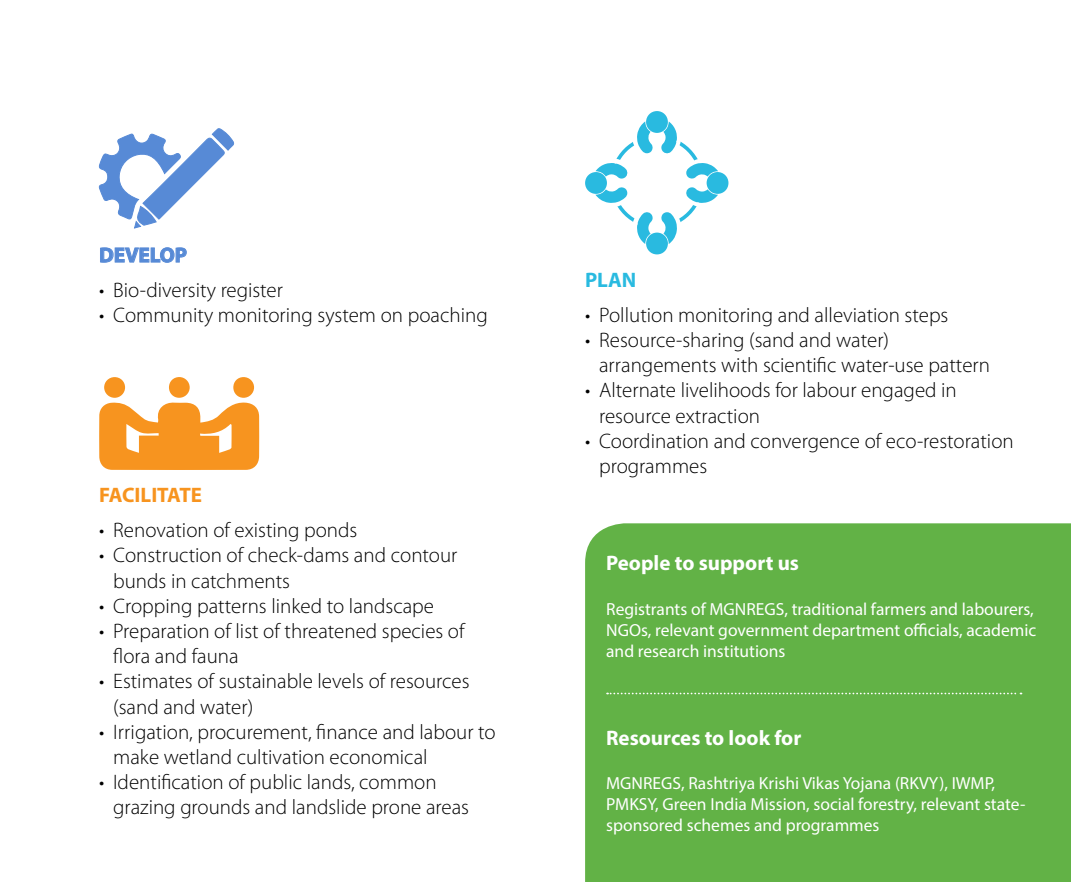
<style>
.page{position:relative;width:1071px;height:882px;background:#fff}
.page>*{position:absolute;margin:0;border:0;box-sizing:border-box;transform-origin:0 0}
.t1{font:300 21px/25.2px "Myriad Pro";color:#000}
.t2{font:700 21px "Myriad Pro";color:#fff}
.t3{font:700 21px "Myriad Pro";color:#f7941f}
.t4{font:700 21px "Myriad Pro";color:#578ad6}
.t5{font:700 21px "Myriad Pro";color:#29bae0}
.t6{font:17.5px/21px "Myriad Pro";color:#fff}
</style>
<div class="page">
<div style="left:585px;top:523px;width:486px;height:359px;background:#62b246"></div>
<svg style="left:607px;top:693px;width:415px;height:1px"></svg>
<div style="left:646px;top:233px;width:22px;height:21px;background:#29bae0;border-radius:50%"></div>
<div style="left:646px;top:111px;width:22px;height:22px;background:#29bae0;border-radius:50%"></div>
<div style="left:585px;top:172px;width:22px;height:22px;background:#29bae0;border-radius:50%"></div>
<svg style="left:595px;top:121px;width:133px;height:123px"></svg>
<svg style="left:99px;top:128px;width:135px;height:100px"></svg>
<svg style="left:100px;top:248px;width:87px;height:15px"></svg>
<div style="left:104px;top:377px;width:21px;height:21px;background:#f7941f;border-radius:50%"></div>
<div style="left:169px;top:377px;width:21px;height:21px;background:#f7941f;border-radius:50%"></div>
<div style="left:233px;top:377px;width:21px;height:21px;background:#f7941f;border-radius:50%"></div>
<svg style="left:99px;top:402px;width:160px;height:68px"></svg>
<p class="t4" style="left:99px;top:241px;width:89px">DEVELOP</p>
<p class="t1" style="left:99px;top:277px;width:185px">• Bio-diversity register</p>
<p class="t1" style="left:99px;top:303px;width:390px">• Community monitoring system on poaching</p>
<p class="t3" style="left:99px;top:481px;width:104px">FACILITATE</p>
<p class="t1" style="left:99px;top:517px;width:260px">• Renovation of existing ponds</p>
<p class="t1" style="left:113px;top:543px;width:346px;text-indent:-14px">• Construction of check-dams and contour bunds in catchments</p>
<p class="t1" style="left:99px;top:593px;width:336px">• Cropping patterns linked to landscape</p>
<p class="t1" style="left:113px;top:618px;width:353px;text-indent:-14px">• Preparation of list of threatened species of flora and fauna</p>
<p class="t1" style="left:113px;top:669px;width:358px;text-indent:-14px">• Estimates of sustainable levels of resources (sand and water)</p>
<p class="t1" style="left:113px;top:719px;width:384px;text-indent:-14px">• Irrigation, procurement, finance and labour to make wetland cultivation economical</p>
<p class="t1" style="left:113px;top:769px;width:357px;text-indent:-14px">• Identification of public lands, common grazing grounds and landslide prone areas</p>
<p class="t5" style="left:585px;top:266px;width:53px">PLAN</p>
<p class="t1" style="left:585px;top:302px;width:365px">• Pollution monitoring and alleviation steps</p>
<p class="t1" style="left:599px;top:327px;width:393px;text-indent:-14px">• Resource-sharing (sand and water) arrangements with scientific water-use pattern</p>
<p class="t1" style="left:599px;top:378px;width:359px;text-indent:-14px">• Alternate livelihoods for labour engaged in resource extraction</p>
<p class="t1" style="left:599px;top:428px;width:416px;text-indent:-14px">• Coordination and convergence of eco-restoration programmes</p>
<p class="t2" style="left:606px;top:550px;width:194px">People to support us</p>
<p class="t6" style="left:606px;top:598px;width:432px">Registrants of MGNREGS, traditional farmers and labourers,<br>NGOs, relevant government department officials, academic and research institutions</p>
<p class="t2" style="left:606px;top:724px;width:197px">Resources to look for</p>
<p class="t6" style="left:606px;top:772px;width:421px">MGNREGS, Rashtriya Krishi Vikas Yojana (RKVY), IWMP,<br>PMKSY, Green India Mission, social forestry, relevant state&shy;sponsored schemes and programmes</p>
</div>
